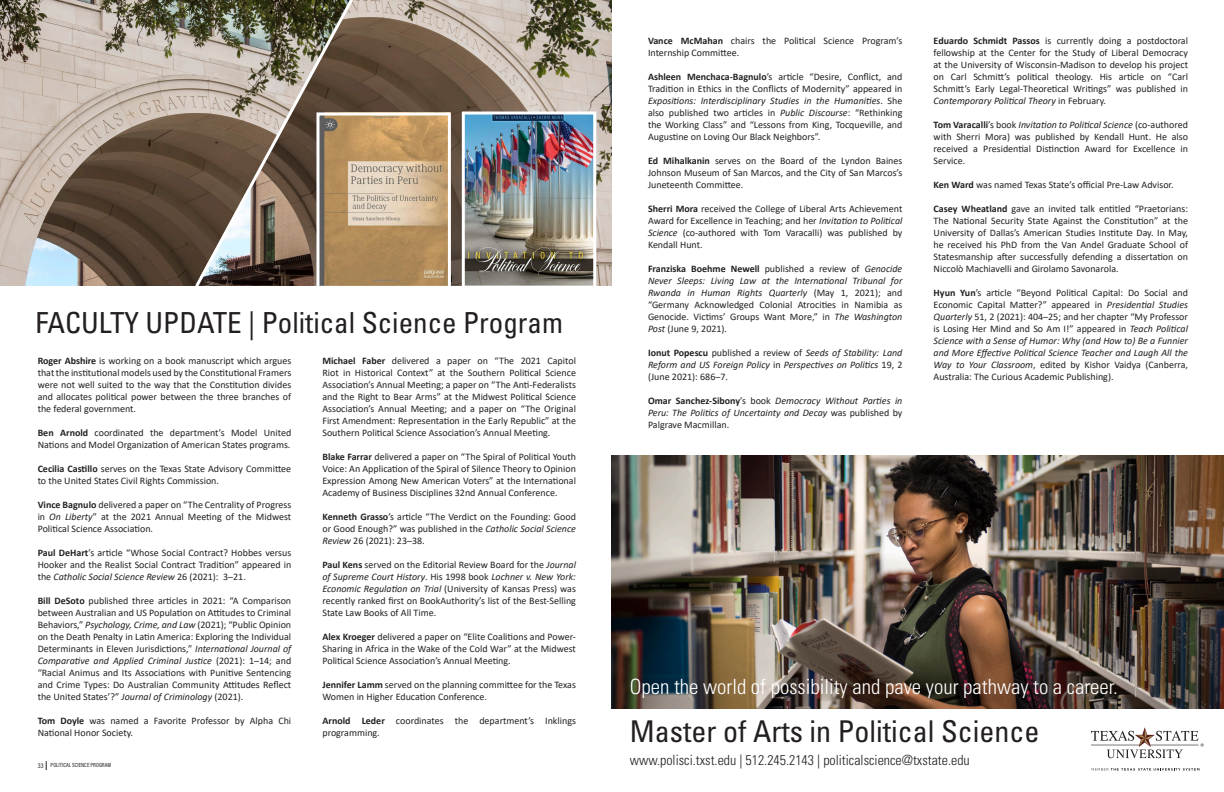
<style>
.page{position:relative;width:1224px;height:792px;background:#fff}
.page>*{position:absolute;margin:0;border:0;box-sizing:border-box;transform-origin:0 0}
.t1{font:condensed 30px "Univers LT Std";color:#231f20}
.t2{font:condensed 29px "Univers LT Std";color:#231f20}
.t3{font:300 condensed 21px "Univers LT Std";color:#fff}
.t4{font:300 condensed 14px "Univers LT Std";color:#231f20}
.t5{font:10px/12px "Calibri";color:#231f20;text-align:justify}
.t6{font:italic 10px/12px "Calibri";color:#231f20;text-align:justify}
.t7{font:6px "Acumin Pro Cond";color:#231f20}
.s1{font-weight:700}
.s2{font-style:italic}
.s3{font-size:7px}
.s4{font-weight:700;font-style:normal}
.s5{font-style:normal}
</style>
<div class="page">
<img style="left:0;top:0;width:189px;height:286px">
<img style="left:189px;top:0;width:423px;height:286px">
<img style="left:193px;top:0;width:185px;height:286px">
<img style="left:320px;top:117px;width:127px;height:169px">
<img style="left:466px;top:116px;width:126px;height:170px">
<div style="left:462px;top:112px;width:134px;height:181px;border:3px solid #fff"></div>
<div style="left:316px;top:113px;width:135px;height:181px;border:3px solid #fff"></div>
<img style="left:612px;top:456px;width:612px;height:252px">
<svg style="left:1091px;top:727px;width:113px;height:44px"></svg>
<p class="t2" style="left:36px;top:304px;width:529px">FACULTY UPDATE | Political Science Program</p>
<p class="t5" style="left:38px;top:354px;width:255px"><span class="s1">Roger Abshire</span> is working on a book manuscript which argues that the institutional models used by the Constitutional Framers were not well suited to the way that the Constitution divides and allocates political power between the three branches of the federal government.</p>
<p class="t5" style="left:38px;top:426px;width:255px"><span class="s1">Ben Arnold</span> coordinated the department’s Model United<br>Nations and Model Organization of American States programs.</p>
<p class="t5" style="left:38px;top:462px;width:255px"><span class="s1">Cecilia Castillo</span> serves on the Texas State Advisory Committee to the United States Civil Rights Commission.</p>
<p class="t5" style="left:38px;top:498px;width:255px"><span class="s1">Vince Bagnulo</span> delivered a paper on “The Centrality of Progress in <span class="s2">On Liberty</span>” at the 2021 Annual Meeting of the Midwest Political Science Association.</p>
<p class="t5" style="left:38px;top:546px;width:255px"><span class="s1">Paul DeHart</span>’s article “Whose Social Contract? Hobbes versus Hooker and the Realist Social Contract Tradition” appeared in the <span class="s2">Catholic Social Science Review</span> 26 (2021): 3–21.</p>
<p class="t5" style="left:38px;top:594px;width:255px"><span class="s1">Bill DeSoto</span> published three articles in 2021: “A Comparison between Australian and US Population on Attitudes to Criminal Behaviors,” <span class="s2">Psychology, Crime, and Law</span> (2021); “Public Opinion on the Death Penalty in Latin America: Exploring the Individual Determinants in Eleven Jurisdictions,” <span class="s2">International Journal of Comparative and Applied Criminal Justice</span> (2021): 1–14; and “Racial Animus and Its Associations with Punitive Sentencing and Crime Types: Do Australian Community Attitudes Reflect the United States’?” <span class="s2">Journal of Criminology</span> (2021).</p>
<p class="t5" style="left:38px;top:714px;width:255px"><span class="s1">Tom Doyle</span> was named a Favorite Professor by Alpha Chi<br>National Honor Society.</p>
<p class="t5" style="left:322px;top:354px;width:255px"><span class="s1">Michael Faber</span> delivered a paper on “The 2021 Capitol Riot in Historical Context” at the Southern Political Science Association’s Annual Meeting; a paper on “The Anti-Federalists and the Right to Bear Arms” at the Midwest Political Science Association’s Annual Meeting; and a paper on “The Original First Amendment: Representation in the Early Republic” at the Southern Political Science Association’s Annual Meeting.</p>
<p class="t5" style="left:322px;top:450px;width:255px"><span class="s1">Blake Farrar</span> delivered a paper on “The Spiral of Political Youth Voice: An Application of the Spiral of Silence Theory to Opinion Expression Among New American Voters” at the International Academy of Business Disciplines 32nd Annual Conference.</p>
<p class="t5" style="left:322px;top:510px;width:255px"><span class="s1">Kenneth Grasso</span>’s article “The Verdict on the Founding: Good or Good Enough?” was published in the <span class="s2">Catholic Social Science Review</span> 26 (2021): 23–38.</p>
<p class="t5" style="left:322px;top:558px;width:255px"><span class="s1">Paul Kens</span> served on the Editorial Review Board for the <span class="s2">Journal of Supreme Court History</span>. His 1998 book <span class="s2">Lochner v. New York:<br>Economic Regulation on Trial</span> (University of Kansas Press) was recently ranked first on BookAuthority’s list of the Best-Selling State Law Books of All Time.</p>
<p class="t5" style="left:322px;top:630px;width:255px"><span class="s1">Alex Kroeger</span> delivered a paper on “Elite Coalitions and Power-Sharing in Africa in the Wake of the Cold War” at the Midwest Political Science Association’s Annual Meeting.</p>
<p class="t5" style="left:322px;top:678px;width:255px"><span class="s1">Jennifer Lamm</span> served on the planning committee for the Texas<br>Women in Higher Education Conference.</p>
<p class="t5" style="left:322px;top:714px;width:255px"><span class="s1">Arnold Leder</span> coordinates the department’s Inklings programming.</p>
<p class="t7" style="left:38px;top:761px;width:75px"><span class="s3">33</span> POLITICAL SCIENCE PROGRAM</p>
<p class="t5" style="left:648px;top:34px;width:256px"><span class="s1">Vance McMahan</span> chairs the Political Science Program’s<br>Internship Committee.</p>
<p class="t5" style="left:648px;top:70px;width:256px"><span class="s1">Ashleen Menchaca-Bagnulo</span>’s article “Desire, Conflict, and Tradition in Ethics in the Conflicts of Modernity” appeared in <span class="s2">Expositions: Interdisciplinary Studies in the Humanities</span>. She also published two articles in <span class="s2">Public Discourse</span>: “Rethinking the Working Class” and “Lessons from King, Tocqueville, and Augustine on Loving Our Black Neighbors”.</p>
<p class="t5" style="left:648px;top:154px;width:256px"><span class="s1">Ed Mihalkanin</span> serves on the Board of the Lyndon Baines Johnson Museum of San Marcos, and the City of San Marcos’s Juneteenth Committee.</p>
<p class="t5" style="left:648px;top:202px;width:256px"><span class="s1">Sherri Mora</span> received the College of Liberal Arts Achievement Award for Excellence in Teaching; and her <span class="s2">Invitation to Political Science</span> (co-authored with Tom Varacalli) was published by Kendall Hunt.</p>
<p class="t5" style="left:648px;top:262px;width:256px"><span class="s1">Franziska Boehme Newell</span> published a review of <span class="s2">Genocide Never Sleeps: Living Law at the International Tribunal for Rwanda in Human Rights Quarterly</span> (May 1, 2021); and “Germany Acknowledged Colonial Atrocities in Namibia as Genocide. Victims’ Groups Want More,” in <span class="s2">The Washington Post</span> (June 9, 2021).</p>
<p class="t6" style="left:648px;top:346px;width:256px"><span class="s4">Ionut Popescu</span> <span class="s5">published a review of</span> Seeds of Stability: Land Reform and US Foreign Policy <span class="s5">in</span> Perspectives on Politics <span class="s5">19, 2 (June 2021): 686–7.</span></p>
<p class="t6" style="left:648px;top:394px;width:256px"><span class="s4">Omar Sanchez-Sibony</span><span class="s5">’s book</span> Democracy Without Parties in Peru: The Politics of Uncertainty and Decay <span class="s5">was published by Palgrave Macmillan.</span></p>
<p class="t5" style="left:934px;top:34px;width:256px"><span class="s1">Eduardo Schmidt Passos</span> is currently doing a postdoctoral fellowship at the Center for the Study of Liberal Democracy at the University of Wisconsin-Madison to develop his project on Carl Schmitt’s political theology. His article on “Carl Schmitt’s Early Legal-Theoretical Writings” was published in <span class="s2">Contemporary Political Theory</span> in February.</p>
<p class="t5" style="left:934px;top:118px;width:256px"><span class="s1">Tom Varacalli</span>’s book <span class="s2">Invitation to Political Science</span> (co-authored with Sherri Mora) was published by Kendall Hunt. He also received a Presidential Distinction Award for Excellence in Service.</p>
<p class="t5" style="left:934px;top:178px;width:242px"><span class="s1">Ken Ward</span> was named Texas State’s official Pre-Law Advisor.</p>
<p class="t5" style="left:934px;top:202px;width:256px"><span class="s1">Casey Wheatland</span> gave an invited talk entitled “Praetorians:<br>The National Security State Against the Constitution” at the University of Dallas’s American Studies Institute Day. In May, he received his PhD from the Van Andel Graduate School of Statesmanship after successfully defending a dissertation on Niccolò Machiavelli and Girolamo Savonarola.</p>
<p class="t5" style="left:934px;top:286px;width:256px"><span class="s1">Hyun Yun</span>’s article “Beyond Political Capital: Do Social and Economic Capital Matter?” appeared in <span class="s2">Presidential Studies Quarterly</span> 51, 2 (2021): 404–25; and her chapter “My Professor is Losing Her Mind and So Am I!” appeared in <span class="s2">Teach Political Science with a Sense of Humor: Why (and How to) Be a Funnier and More Effective Political Science Teacher and Laugh All the Way to Your Classroom</span>, edited by Kishor Vaidya (Canberra, Australia: The Curious Academic Publishing).</p>
<p class="t3" style="left:630px;top:674px;width:490px">Open the world of possibility and pave your pathway to a career.</p>
<p class="t1" style="left:630px;top:713px;width:411px">Master of Arts in Political Science</p>
<p class="t4" style="left:630px;top:751px;width:342px">www.polisci.txst.edu | 512.245.2143 | politicalscience@txstate.edu</p>
</div>
